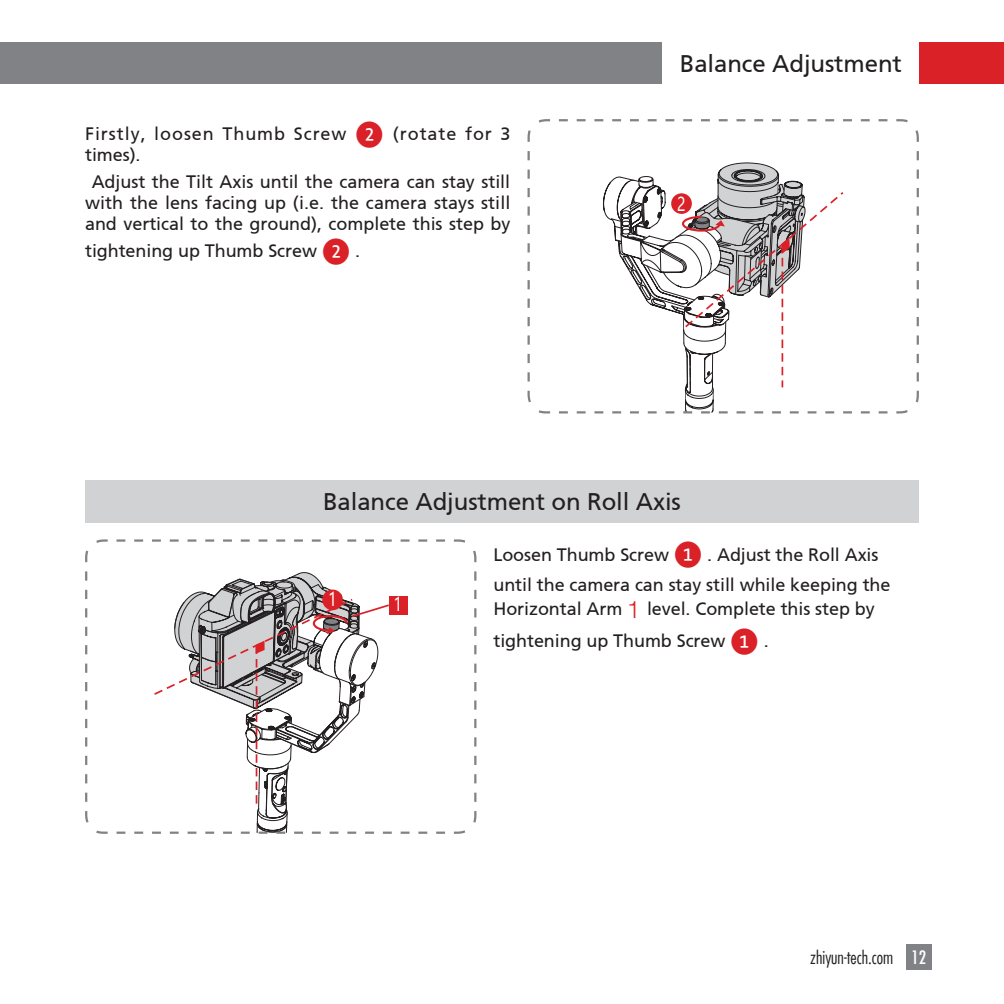
<style>
.page{position:relative;width:1004px;height:1004px;background:#fff}
.page>*{position:absolute;margin:0;border:0;box-sizing:border-box;transform-origin:0 0}
.标题1{font:24px "Frutiger CE";letter-spacing:-.005em;color:#231f20}
.页码标题副本{font:24px "Frutiger CE";letter-spacing:-.005em;color:#231f20}
.t1{font:18.9px "Microsoft Ya Hei";color:#fff;scale:.75 1}
.正文无段前段后{font:18px/21px "Frutiger CE";letter-spacing:-.005em;color:#231f20}
.正文无段前段后-2{font:18px/21px "Frutiger CE";letter-spacing:.05em;color:#231f20}
.t2{font:300 condensed 18px "Futura LT";color:#231f20}
.s1{font-family:"Corbel";font-size:30px;color:#da2128}
.s2{font-family:"M Ying Hei PRC W3";font-size:24px;color:#da2128}
.s3{font-weight:400;color:#fff}
</style>
<div class="page">
<div style="left:0;top:43px;width:918px;height:41px;background:#808285"></div>
<div style="left:918px;top:43px;width:85px;height:41px;background:#da2128"></div>
<div style="left:906px;top:944px;width:25px;height:25px;background:#808285"></div>
<div style="left:85px;top:480px;width:833px;height:42px;background:#d1d2d4"></div>
<svg style="left:527px;top:119px;width:392px;height:295px"></svg>
<svg style="left:85px;top:539px;width:392px;height:295px"></svg>
<div style="left:662px;top:38px;width:256px;height:51px;background:#fff"></div>
<p class="正文无段前段后-2" style="left:85px;top:124px;width:427px">Firstly, loosen Thumb Screw <span class="s1">❷</span> (rotate for 3 times).</p>
<p class="正文无段前段后" style="left:85px;top:172px;width:427px;text-align:center">Adjust the Tilt Axis until the camera can stay still with the lens facing up (i.e. the camera stays still and vertical to the ground), complete this step by</p>
<p class="正文无段前段后" style="left:85px;top:241px;width:277px">tightening up Thumb Screw <span class="s1">❷</span> .</p>
<p class="页码标题副本" style="left:679px;top:49px;width:223px">Balance Adjustment</p>
<p class="t1" style="left:677px;top:192px;width:13px">2</p>
<p class="标题1" style="left:323px;top:487px;width:359px">Balance Adjustment on Roll Axis</p>
<p class="t1" style="left:328px;top:586px;width:13px">1</p>
<p class="t1" style="left:394px;top:592px;width:13px">1</p>
<p class="正文无段前段后" style="left:493px;top:539px;width:398px;line-height:30px">Loosen Thumb Screw <span class="s1">❶</span> . Adjust the Roll Axis until the camera can stay still while keeping the</p>
<p class="正文无段前段后" style="left:493px;top:593px;width:383px;line-height:31.8px">Horizontal Arm <span class="s2">1</span> level. Complete this step by tightening up Thumb Screw <span class="s1">❶</span> .</p>
<p class="t2" style="left:810px;top:946px;width:118px">zhiyun-tech.com <span class="s3">12</span></p>
</div>
